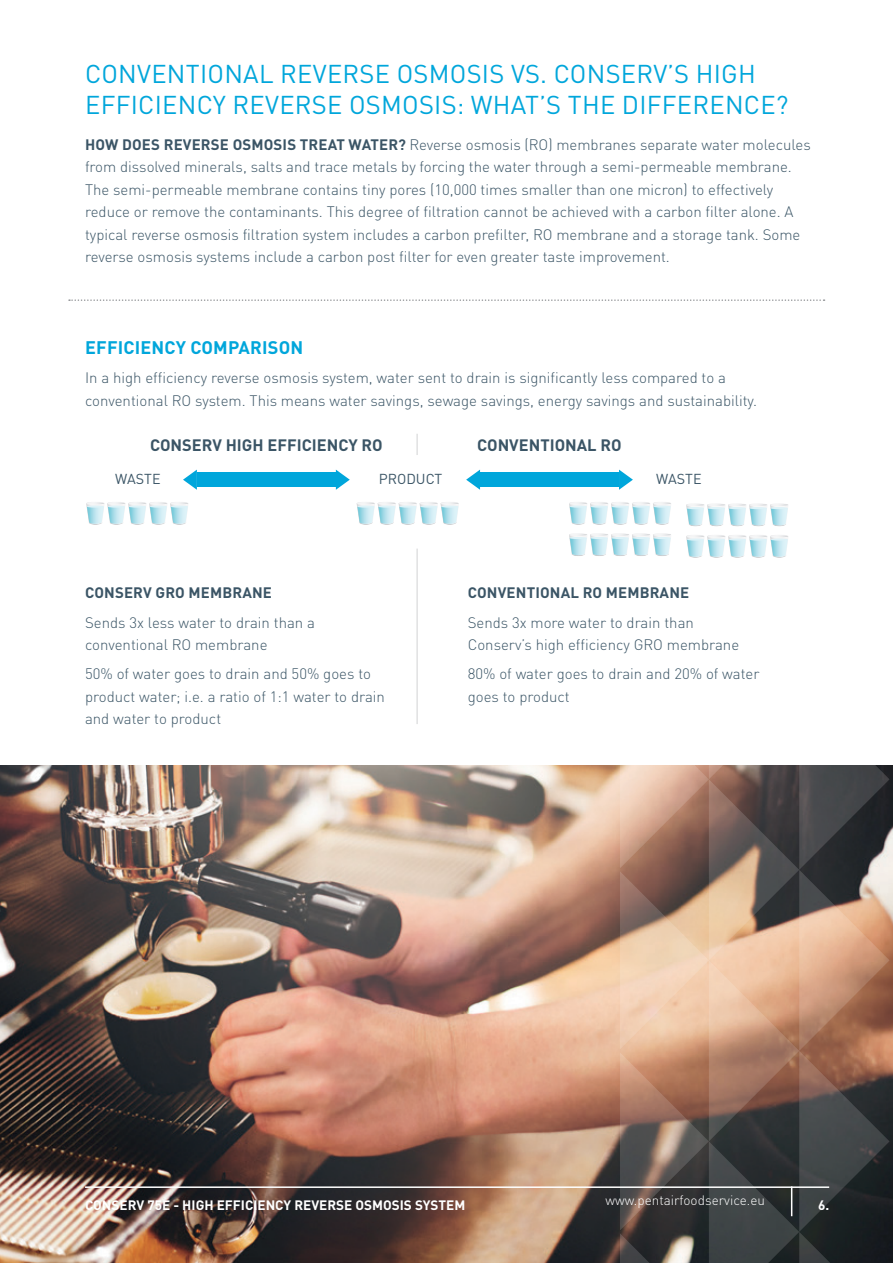
<style>
.page{position:relative;width:893px;height:1263px;background:#fff}
.page>*{position:absolute;margin:0;border:0;box-sizing:border-box;transform-origin:0 0}
.t1{font:25.5px/30.6px "DIN Pro";letter-spacing:.01em;color:#00a6db}
.t2{font:700 18px "DIN Pro";letter-spacing:.01em;color:#00a6db}
.t3{font:700 16.35px "DIN Pro";color:#3b5566}
.t4{font:300 15px/22.5px "DIN Pro";color:#3b5566}
.t5{font:700 15px "DIN Pro";letter-spacing:.01em;color:#3b5566}
.t6{font:14.25px "DIN Pro";color:#3b5566}
.t7{font:700 13.5px "DIN Pro";color:#fff}
.t8{font:300 13.5px "DIN Pro";color:#fff}
.s1{font-weight:700}
</style>
<div class="page">
<img style="left:0;top:765px;width:893px;height:498px">
<svg style="left:621px;top:765px;width:268px;height:498px;background:#846e61"></svg>
<hr style="left:85px;top:1186px;width:744px;height:2px;background:#fff">
<hr style="left:791px;top:1186px;width:1px;height:30px;background:#fff">
<svg style="left:86px;top:502px;width:102px;height:23px"></svg>
<svg style="left:357px;top:502px;width:102px;height:23px"></svg>
<svg style="left:569px;top:502px;width:102px;height:23px"></svg>
<svg style="left:569px;top:533px;width:102px;height:23px"></svg>
<svg style="left:686px;top:504px;width:102px;height:22px"></svg>
<svg style="left:686px;top:535px;width:102px;height:23px"></svg>
<div style="left:266px;top:473px;width:70px;height:14px;background:#00a6db"></div>
<svg style="left:336px;top:470px;width:14px;height:20px"></svg>
<div style="left:197px;top:473px;width:69px;height:14px;background:#00a6db"></div>
<svg style="left:183px;top:470px;width:14px;height:20px"></svg>
<div style="left:549px;top:473px;width:70px;height:14px;background:#00a6db"></div>
<svg style="left:619px;top:470px;width:14px;height:20px"></svg>
<div style="left:480px;top:473px;width:69px;height:14px;background:#00a6db"></div>
<svg style="left:466px;top:470px;width:14px;height:20px"></svg>
<svg style="left:69px;top:299px;width:755px;height:2px"></svg>
<hr style="left:417px;top:549px;width:1px;height:175px;background:#d1d2d4">
<svg style="left:417px;top:434px;width:1px;height:21px"></svg>
<h1 class="t1" style="left:85px;top:56px;width:705px">CONVENTIONAL REVERSE OSMOSIS VS. CONSERV’S HIGH<br>EFFICIENCY REVERSE OSMOSIS: WHAT’S THE DIFFERENCE?</h1>
<p class="t4" style="left:85px;top:132px;width:727px"><span class="s1">HOW DOES REVERSE OSMOSIS TREAT WATER?</span> Reverse osmosis (RO) membranes separate water molecules from dissolved minerals, salts and trace metals by forcing the water through a semi-permeable membrane.<br>The semi-permeable membrane contains tiny pores (10,000 times smaller than one micron) to effectively reduce or remove the contaminants. This degree of filtration cannot be achieved with a carbon filter alone. A typical reverse osmosis filtration system includes a carbon prefilter, RO membrane and a storage tank. Some reverse osmosis systems include a carbon post filter for even greater taste improvement.</p>
<p class="t2" style="left:85px;top:332px;width:220px">EFFICIENCY COMPARISON</p>
<p class="t4" style="left:85px;top:365px;width:673px">In a high efficiency reverse osmosis system, water sent to drain is significantly less compared to a conventional RO system. This means water savings, sewage savings, energy savings and sustainability.</p>
<p class="t3" style="left:150px;top:431px;width:234px">CONSERV HIGH EFFICIENCY RO</p>
<p class="t6" style="left:115px;top:468px;width:47px">WASTE</p>
<p class="t6" style="left:379px;top:468px;width:65px">PRODUCT</p>
<p class="t6" style="left:656px;top:468px;width:47px">WASTE</p>
<p class="t3" style="left:477px;top:431px;width:146px">CONVENTIONAL RO</p>
<p class="t5" style="left:85px;top:580px;width:188px">CONSERV GRO MEMBRANE</p>
<p class="t4" style="left:85px;top:610px;width:231px">Sends 3x less water to drain than a conventional RO membrane</p>
<p class="t4" style="left:85px;top:661px;width:301px">50% of water goes to drain and 50% goes to product water; i.e. a ratio of 1:1 water to drain and water to product</p>
<p class="t5" style="left:468px;top:580px;width:223px">CONVENTIONAL RO MEMBRANE</p>
<p class="t4" style="left:468px;top:610px;width:273px">Sends 3x more water to drain than<br>Conserv’s high efficiency GRO membrane</p>
<p class="t4" style="left:468px;top:661px;width:293px">80% of water goes to drain and 20% of water goes to product</p>
<p class="t7" style="left:85px;top:1193px;width:382px">CONSERV 75E - HIGH EFFICIENCY REVERSE OSMOSIS SYSTEM</p>
<p class="t8" style="left:606px;top:1190px;width:161px">www.pentairfoodservice.eu</p>
<p class="t7" style="left:818px;top:1193px;width:13px">6.</p>
</div>
